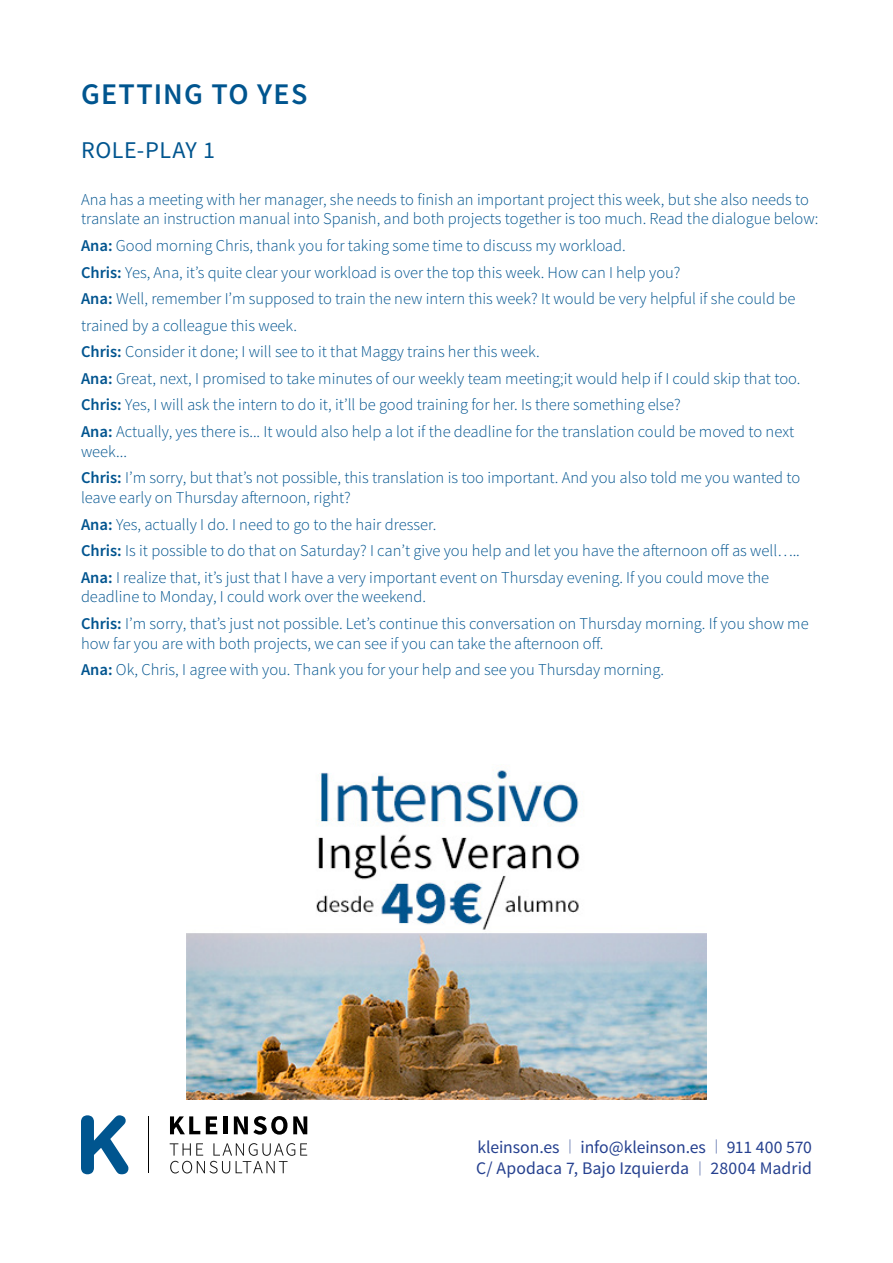
<style>
.page{position:relative;width:893px;height:1263px;background:#fff}
.page>*{position:absolute;margin:0;border:0;box-sizing:border-box;transform-origin:0 0}
.t1{font:600 30px "Source Sans Pro";letter-spacing:.04em;color:#00558f}
.t2{font:24px "Source Sans Pro";letter-spacing:.02em;color:#00558f}
.t3{font:17.7px/21.1px "Source Sans Pro";color:#25408f}
.t4{font:300 16.5px/26.5px "Source Sans Pro";color:#00548f}
.s1{font-weight:600}
.s2{font-weight:300;font-size:14.1px}
</style>
<div class="page">
<svg style="left:170px;top:1116px;width:30px;height:18px"></svg>
<svg style="left:206px;top:1116px;width:11px;height:18px"></svg>
<hr style="left:223px;top:1116px;width:4px;height:18px;background:#000">
<svg style="left:234px;top:1116px;width:53px;height:19px"></svg>
<svg style="left:293px;top:1116px;width:14px;height:18px"></svg>
<svg style="left:81px;top:1115px;width:47px;height:59px"></svg>
<hr style="left:148px;top:1116px;width:1px;height:57px;background:#000">
<svg style="left:170px;top:1143px;width:137px;height:30px"></svg>
<img style="left:186px;top:764px;width:521px;height:335px">
<h1 class="t1" style="left:81px;top:75px;width:228px">GETTING TO YES</h1>
<h2 class="t2" style="left:81px;top:135px;width:136px">ROLE-PLAY 1</h2>
<p class="t4" style="left:81px;top:189px;width:739px;line-height:19.8px">Ana has a meeting with her manager, she needs to finish an important project this week, but she also needs to translate an instruction manual into Spanish, and both projects together is too much. Read the dialogue below:</p>
<p class="t4" style="left:81px;top:232px;width:721px"><span class="s1">Ana:</span> Good morning Chris, thank you for taking some time to discuss my workload.<br><span class="s1">Chris:</span> Yes, Ana, it’s quite clear your workload is over the top this week. How can I help you?<br><span class="s1">Ana:</span> Well, remember I’m supposed to train the new intern this week? It would be very helpful if she could be trained by a colleague this week.<br><span class="s1">Chris:</span> Consider it done; I will see to it that Maggy trains her this week.<br><span class="s1">Ana:</span> Great, next, I promised to take minutes of our weekly team meeting;it would help if I could skip that too.<br><span class="s1">Chris:</span> Yes, I will ask the intern to do it, it’ll be good training for her. Is there something else?<br><span class="s1">Ana:</span> Actually, yes there is... It would also help a lot if the deadline for the translation could be moved to next</p>
<p class="t4" style="left:81px;top:438px;width:721px">week...<br><span class="s1">Chris:</span> I’m sorry, but that’s not possible, this translation is too important. And you also told me you wanted to</p>
<p class="t4" style="left:81px;top:484px;width:720px">leave early on Thursday afternoon, right?<br><span class="s1">Ana:</span> Yes, actually I do. I need to go to the hair dresser.<br><span class="s1">Chris:</span> Is it possible to do that on Saturday? I can’t give you help and let you have the afternoon off as well…..<br><span class="s1">Ana:</span> I realize that, it’s just that I have a very important event on Thursday evening. If you could move the</p>
<p class="t4" style="left:81px;top:584px;width:729px">deadline to Monday, I could work over the weekend.<br><span class="s1">Chris:</span> I’m sorry, that’s just not possible. Let’s continue this conversation on Thursday morning. If you show me</p>
<p class="t4" style="left:81px;top:630px;width:584px">how far you are with both projects, we can see if you can take the afternoon off.<br><span class="s1">Ana:</span> Ok, Chris, I agree with you. Thank you for your help and see you Thursday morning.</p>
<p class="t3" style="left:476px;top:1137px;width:337px">kleinson.es <span class="s2">|</span> info@kleinson.es <span class="s2">|</span> 911 400 570<br>C/ Apodaca 7, Bajo Izquierda <span class="s2">|</span> 28004 Madrid</p>
</div>
